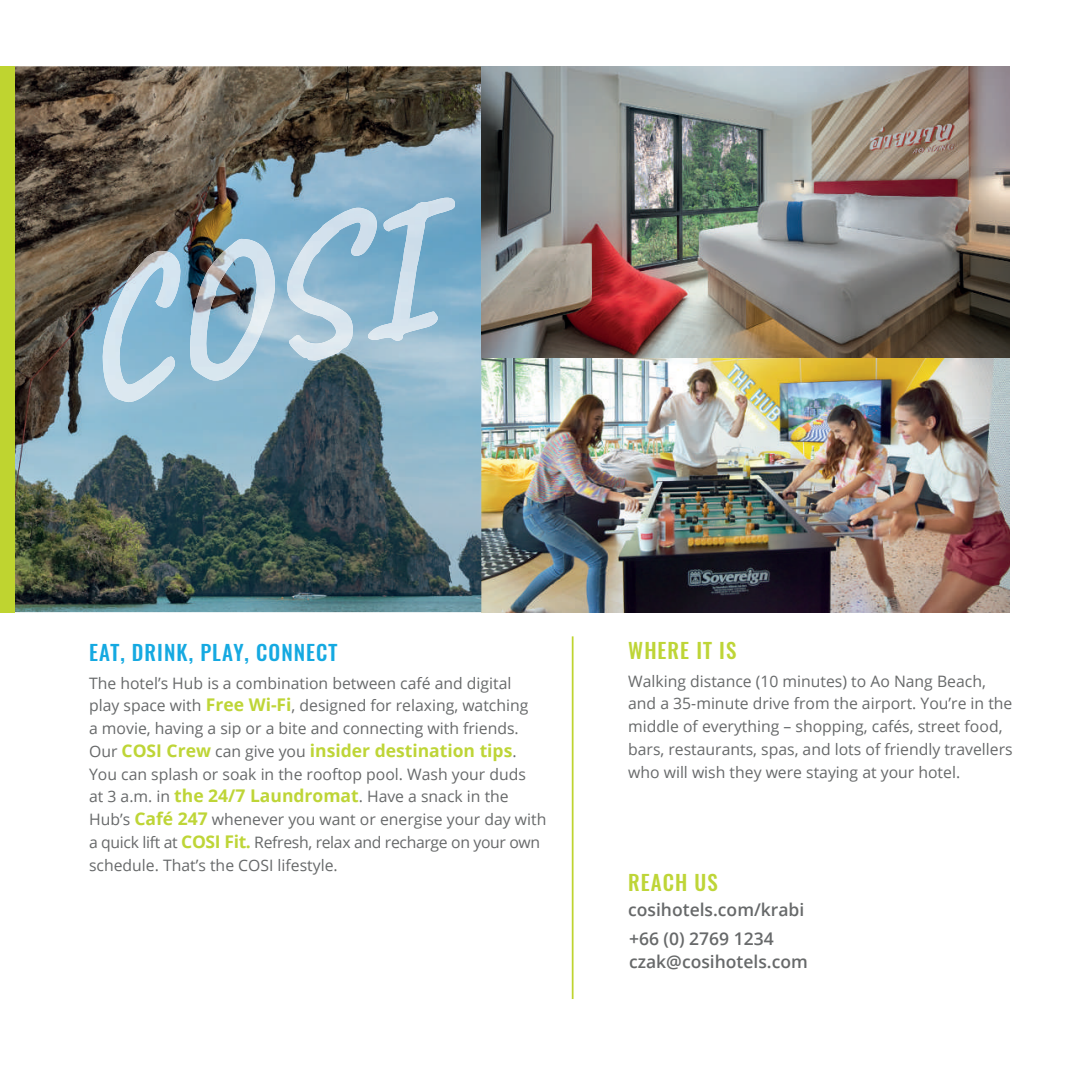
<style>
.page{position:relative;width:1072px;height:1072px;background:#fff}
.page>*{position:absolute;margin:0;border:0;box-sizing:border-box;transform-origin:0 0}
.t1{font:500 21px "Oswald";letter-spacing:.05em;color:#15a9e1}
.t2{font:500 21px "Oswald";letter-spacing:.05em;color:#bed537}
.t3{font:600 17.5px/29.2px "Open Sans";color:#67696a}
.t4{font:700 17.5px "Open Sans";color:#bed537}
.t5{font:15.75px/22.8px "Open Sans";color:#67696a}
.s1{font-weight:700;font-size:17.5px;color:#bed537}
.s2{font-weight:400;font-size:15.75px;color:#67696a}
</style>
<div class="page">
<img style="left:481px;top:358px;width:528px;height:254px">
<img style="left:15px;top:66px;width:466px;height:546px">
<hr style="left:572px;top:636px;width:1px;height:363px;background:#bfd430">
<div style="left:0;top:66px;width:15px;height:547px;background:#bfd430"></div>
<img style="left:481px;top:66px;width:528px;height:292px">
<img style="left:102px;top:251px;width:79px;height:151px">
<img style="left:190px;top:239px;width:85px;height:141px">
<img style="left:287px;top:208px;width:92px;height:152px">
<img style="left:368px;top:198px;width:87px;height:143px">
<h1 class="t1" style="left:89px;top:637px;width:250px">EAT, DRINK, PLAY, CONNECT</h1>
<p class="t5" style="left:89px;top:671px;width:441px">The hotel’s Hub is a combination between café and digital play space with <span class="s1">Free Wi-Fi</span>, designed for relaxing, watching a movie, having a sip or a bite and connecting with friends.</p>
<p class="t4" style="left:89px;top:738px;width:429px"><span class="s2">Our</span> COSI Crew <span class="s2">can give you</span> insider destination tips<span class="s2">.</span></p>
<p class="t5" style="left:89px;top:762px;width:459px">You can splash or soak in the rooftop pool. Wash your duds<br>at 3 a.m. in <span class="s1">the 24/7 Laundromat</span>. Have a snack in the Hub’s <span class="s1">Café 247</span> whenever you want or energise your day with a quick lift at <span class="s1">COSI Fit.</span> Refresh, relax and recharge on your own schedule. That’s the COSI lifestyle.</p>
<h1 class="t2" style="left:628px;top:635px;width:110px">WHERE IT IS</h1>
<p class="t5" style="left:628px;top:669px;width:386px">Walking distance (10 minutes) to Ao Nang Beach, and a 35-minute drive from the airport. You’re in the middle of everything – shopping, cafés, street food, bars, restaurants, spas, and lots of friendly travellers who will wish they were staying at your hotel.</p>
<h1 class="t2" style="left:628px;top:868px;width:91px">REACH US</h1>
<p class="t3" style="left:628px;top:894px;width:178px">cosihotels.com/krabi +66 (0) 2769 1234</p>
<p class="t3" style="left:629px;top:946px;width:180px">czak@cosihotels.com</p>
</div>
